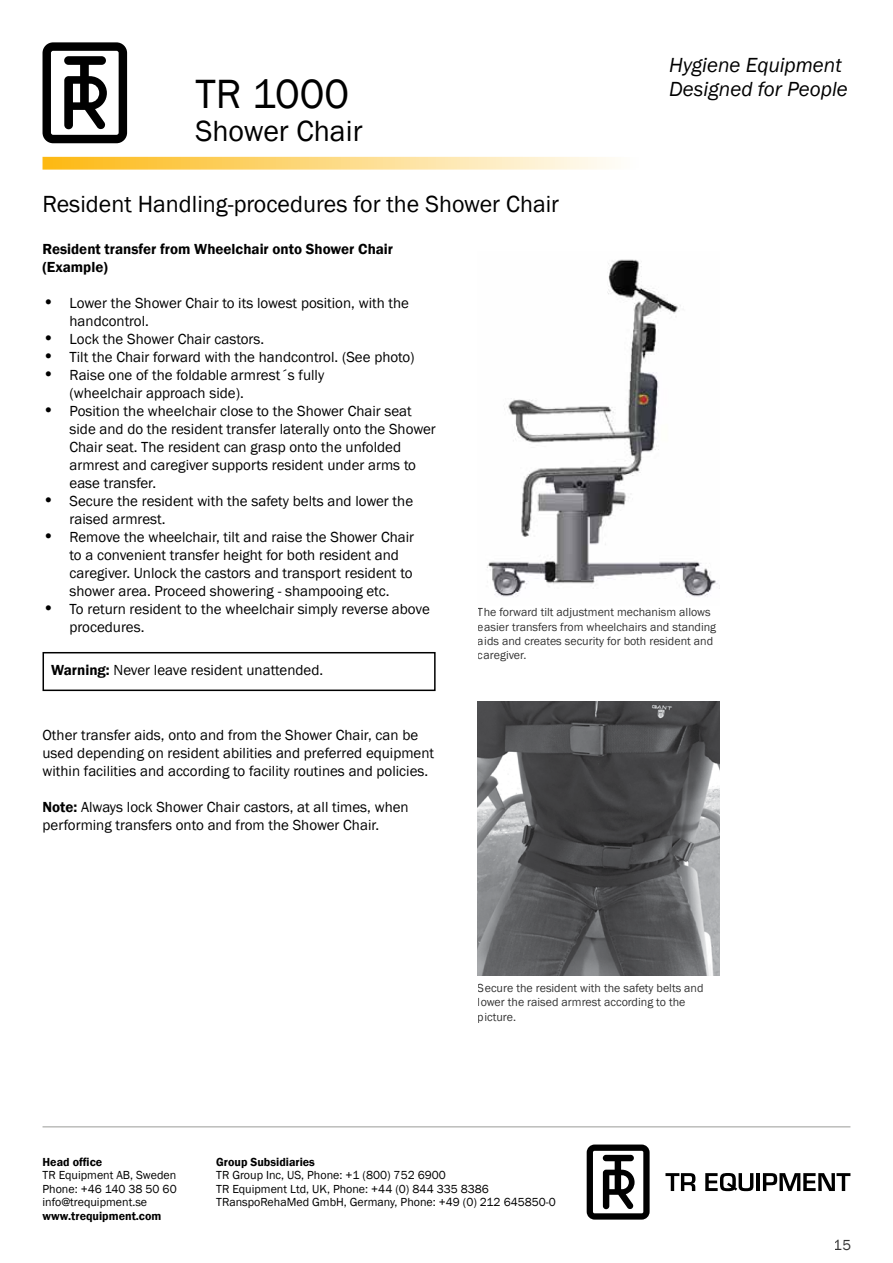
<style>
.page{position:relative;width:893px;height:1263px;background:#fff}
.page>*{position:absolute;margin:0;border:0;box-sizing:border-box;transform-origin:0 0}
.t1{font:42px "Franklin Gothic";color:#000}
.t2{font:30px "Franklin Gothic";color:#000}
.t3{font:24px "Franklin Gothic";color:#000}
.t4{font:italic 21px/24px "Franklin Gothic";color:#000}
.t5{font:15px/18px "Franklin Gothic";color:#000}
.t6{font:600 15px/18px "Franklin Gothic";color:#000}
.t7{font:12px/14.4px "Franklin Gothic";color:#000}
.t8{font:600 12px "Franklin Gothic";color:#000}
.s1{font-size:18px}
.s2{font-weight:600}
</style>
<div class="page">
<hr style="left:43px;top:1126px;width:807px;height:1px;background:#bcbdbb">
<svg style="left:587px;top:1144px;width:63px;height:75px"></svg>
<svg style="left:665px;top:1173px;width:30px;height:18px"></svg>
<svg style="left:705px;top:1173px;width:48px;height:18px"></svg>
<hr style="left:757px;top:1173px;width:3px;height:18px;background:#000">
<svg style="left:763px;top:1173px;width:87px;height:18px"></svg>
<svg style="left:43px;top:42px;width:84px;height:101px"></svg>
<svg style="left:43px;top:157px;width:572px;height:13px;background:#fddb87"></svg>
<img style="left:487px;top:259px;width:231px;height:338px">
<img style="left:478px;top:702px;width:242px;height:273px">
<div style="left:43px;top:652px;width:393px;height:39px;border:2px solid #000"></div>
<h1 class="t1" style="left:195px;top:67px;width:155px">TR 1000</h1>
<h2 class="t2" style="left:195px;top:112px;width:169px">Shower Chair</h2>
<h3 class="t3" style="left:43px;top:189px;width:518px">Resident Handling-procedures for the Shower Chair</h3>
<h3 class="t4" style="left:669px;top:53px;width:180px">Hygiene Equipment<br>Designed for People</h3>
<p class="t6" style="left:43px;top:240px;width:352px">Resident transfer from Wheelchair onto Shower Chair (Example)</p>
<p class="t5" style="left:70px;top:295px;width:341px;text-indent:-27px"><span class="s1">•</span> Lower the Shower Chair to its lowest position, with the handcontrol.</p>
<p class="t5" style="left:43px;top:331px;width:223px"><span class="s1">•</span> Lock the Shower Chair castors.</p>
<p class="t5" style="left:43px;top:349px;width:374px"><span class="s1">•</span> Tilt the Chair forward with the handcontrol. (See photo)</p>
<p class="t5" style="left:70px;top:367px;width:256px;text-indent:-27px"><span class="s1">•</span> Raise one of the foldable armrest´s fully (wheelchair approach side).</p>
<p class="t5" style="left:70px;top:403px;width:368px;text-indent:-27px"><span class="s1">•</span> Position the wheelchair close to the Shower Chair seat side and do the resident transfer laterally onto the Shower Chair seat. The resident can grasp onto the unfolded armrest and caregiver supports resident under arms to ease transfer.</p>
<p class="t5" style="left:70px;top:493px;width:345px;text-indent:-27px"><span class="s1">•</span> Secure the resident with the safety belts and lower the raised armrest.</p>
<p class="t5" style="left:70px;top:529px;width:346px;text-indent:-27px"><span class="s1">•</span> Remove the wheelchair, tilt and raise the Shower Chair to a convenient transfer height for both resident and caregiver. Unlock the castors and transport resident to shower area. Proceed showering - shampooing etc.</p>
<p class="t5" style="left:70px;top:601px;width:362px;text-indent:-27px"><span class="s1">•</span> To return resident to the wheelchair simply reverse above procedures.</p>
<p class="t5" style="left:51px;top:661px;width:274px"><span class="s2">Warning:</span> Never leave resident unattended.</p>
<p class="t5" style="left:43px;top:727px;width:393px">Other transfer aids, onto and from the Shower Chair, can be used depending on resident abilities and preferred equipment within facilities and according to facility routines and policies.</p>
<p class="t5" style="left:43px;top:799px;width:368px"><span class="s2">Note:</span> Always lock Shower Chair castors, at all times, when performing transfers onto and from the Shower Chair.</p>
<p class="t7" style="left:478px;top:605px;width:240px">The forward tilt adjustment mechanism allows easier transfers from wheelchairs and standing aids and creates security for both resident and caregiver.</p>
<p class="t7" style="left:478px;top:981px;width:227px">Secure the resident with the safety belts and lower the raised armrest according to the picture.</p>
<p class="t8" style="left:43px;top:1154px;width:61px">Head office</p>
<p class="t7" style="left:43px;top:1169px;width:136px;line-height:13.5px;text-align:justify">TR Equipment AB, Sweden Phone: +46 140 38 50 60 info@trequipment.se</p>
<p class="t8" style="left:43px;top:1208px;width:120px">www.trequipment.com</p>
<p class="t8" style="left:216px;top:1154px;width:100px">Group Subsidiaries</p>
<p class="t7" style="left:216px;top:1169px;width:341px;line-height:13.5px">TR Group Inc, US, Phone: +1 (800) 752 6900<br>TR Equipment Ltd, UK, Phone: +44 (0) 844 335 8386<br>TRanspoRehaMed GmbH, Germany, Phone: +49 (0) 212 645850-0</p>
<p class="t5" style="left:834px;top:1236px;width:19px">15</p>
</div>
